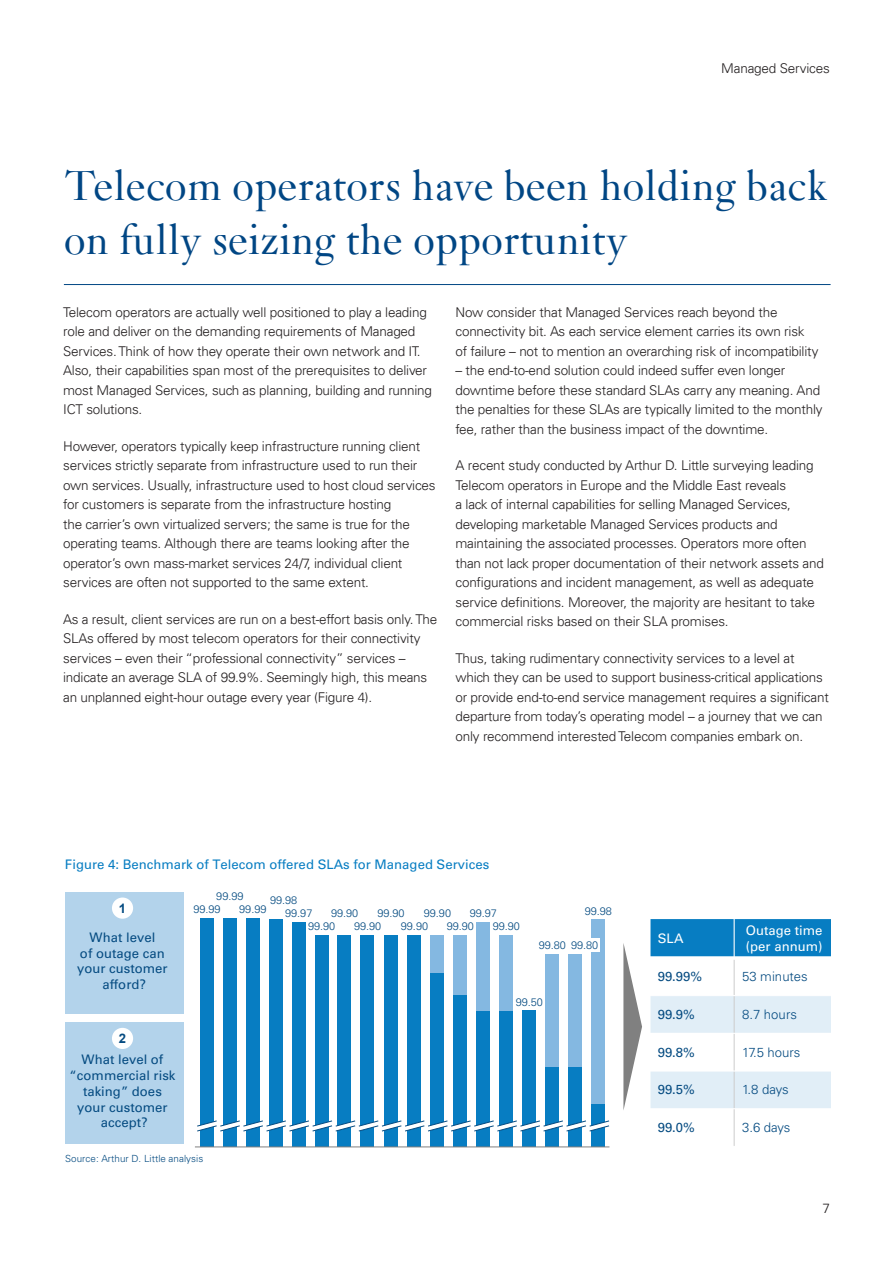
<style>
.page{position:relative;width:893px;height:1263px;background:#fff}
.page>*{position:absolute;margin:0;border:0;box-sizing:border-box;transform-origin:0 0}
.ADL-Headlines{font:45px/54px "Janson";color:#004684}
.ADL_Body_Copy{font:300 13.5px/19.5px "Univers LT";letter-spacing:-.015em;color:#231f20}
.t1{font:13.2px/15.8px "Univers";color:#054b81;text-align:center}
.t2{font:13.2px "Univers";color:#077dc2}
.t3{font:300 13.2px "Univers";letter-spacing:.005em;color:#054b81}
.t4{font:13.2px/15.8px "Univers";color:#fff}
.t5{font:700 13.2px "Arial";color:#054b81}
.t6{font:300 10.95px/13.2px "Univers";color:#054b81}
.t7{font:300 9.9px "Univers";letter-spacing:.005em;color:#054b81}
</style>
<div class="page">
<div style="left:200px;top:918px;width:13px;height:229px;background:#077dc2"></div>
<div style="left:223px;top:918px;width:13px;height:229px;background:#077dc2"></div>
<div style="left:246px;top:918px;width:13px;height:229px;background:#077dc2"></div>
<div style="left:269px;top:919px;width:13px;height:228px;background:#077dc2"></div>
<div style="left:292px;top:922px;width:13px;height:225px;background:#077dc2"></div>
<div style="left:315px;top:935px;width:13px;height:212px;background:#077dc2"></div>
<div style="left:338px;top:935px;width:13px;height:212px;background:#077dc2"></div>
<div style="left:361px;top:935px;width:13px;height:212px;background:#077dc2"></div>
<div style="left:384px;top:935px;width:14px;height:212px;background:#077dc2"></div>
<div style="left:407px;top:935px;width:14px;height:212px;background:#077dc2"></div>
<div style="left:430px;top:973px;width:14px;height:174px;background:#077dc2"></div>
<div style="left:453px;top:995px;width:13px;height:152px;background:#077dc2"></div>
<div style="left:476px;top:1010px;width:13px;height:137px;background:#077dc2"></div>
<div style="left:499px;top:1010px;width:13px;height:137px;background:#077dc2"></div>
<div style="left:522px;top:1010px;width:13px;height:137px;background:#077dc2"></div>
<div style="left:545px;top:1067px;width:13px;height:80px;background:#077dc2"></div>
<div style="left:568px;top:1067px;width:13px;height:80px;background:#077dc2"></div>
<div style="left:591px;top:1104px;width:13px;height:43px;background:#077dc2"></div>
<div style="left:430px;top:935px;width:14px;height:38px;background:#84b8e1"></div>
<div style="left:453px;top:935px;width:13px;height:60px;background:#84b8e1"></div>
<div style="left:476px;top:922px;width:13px;height:88px;background:#84b8e1"></div>
<div style="left:499px;top:935px;width:13px;height:75px;background:#84b8e1"></div>
<div style="left:545px;top:954px;width:13px;height:113px;background:#84b8e1"></div>
<div style="left:568px;top:954px;width:13px;height:113px;background:#84b8e1"></div>
<div style="left:591px;top:919px;width:13px;height:185px;background:#84b8e1"></div>
<hr style="left:195px;top:1146px;width:414px;height:1px;background:#808080">
<svg style="left:197px;top:1120px;width:413px;height:12px"></svg>
<div style="left:570px;top:939px;width:30px;height:13px;background:#fff"></div>
<div style="left:65px;top:892px;width:118px;height:122px;background:#b3d3eb"></div>
<div style="left:112px;top:897px;width:21px;height:22px;background:#fff;border-radius:50%"></div>
<div style="left:65px;top:1022px;width:118px;height:122px;background:#b3d3eb"></div>
<div style="left:112px;top:1028px;width:21px;height:21px;background:#fff;border-radius:50%"></div>
<div style="left:650px;top:918px;width:84px;height:40px;background:#077dc2"></div>
<div style="left:734px;top:918px;width:96px;height:40px;background:#077dc2"></div>
<div style="left:650px;top:995px;width:84px;height:38px;background:#e1eef7"></div>
<div style="left:734px;top:995px;width:96px;height:38px;background:#e1eef7"></div>
<div style="left:650px;top:1071px;width:84px;height:38px;background:#e1eef7"></div>
<div style="left:734px;top:1071px;width:96px;height:38px;background:#e1eef7"></div>
<hr style="left:734px;top:918px;width:1px;height:41px;background:#fff">
<hr style="left:734px;top:959px;width:1px;height:188px;background:#ccc">
<hr style="left:649px;top:956px;width:181px;height:3px;background:#fff">
<hr style="left:649px;top:995px;width:181px;height:1px;background:#fff">
<hr style="left:649px;top:1033px;width:181px;height:1px;background:#fff">
<hr style="left:649px;top:1070px;width:181px;height:1px;background:#fff">
<hr style="left:649px;top:1108px;width:181px;height:1px;background:#fff">
<hr style="left:649px;top:918px;width:181px;height:1px;background:#fff">
<hr style="left:649px;top:1146px;width:181px;height:1px;background:#fff">
<svg style="left:623px;top:943px;width:19px;height:167px"></svg>
<hr style="left:64px;top:284px;width:767px;height:1px;background:#004684">
<p class="ADL_Body_Copy" style="left:721px;top:58px;width:110px">Managed Services</p>
<p class="ADL-Headlines" style="left:64px;top:159px;width:766px">Telecom operators have been holding back on fully seizing the opportunity</p>
<p class="ADL_Body_Copy" style="left:63px;top:302px;width:370px">Telecom operators are actually well positioned to play a leading role and deliver on the demanding requirements of Managed Services. Think of how they operate their own network and IT.<br>Also, their capabilities span most of the prerequisites to deliver most Managed Services, such as planning, building and running ICT solutions.</p>
<p class="ADL_Body_Copy" style="left:63px;top:436px;width:374px">However, operators typically keep infrastructure running client services strictly separate from infrastructure used to run their own services. Usually, infrastructure used to host cloud services for customers is separate from the infrastructure hosting<br>the carrier’s own virtualized servers; the same is true for the operating teams. Although there are teams looking after the operator’s own mass-market services 24/7, individual client services are often not supported to the same extent.</p>
<p class="ADL_Body_Copy" style="left:63px;top:609px;width:376px">As a result, client services are run on a best-effort basis only. The SLAs offered by most telecom operators for their connectivity services – even their “professional connectivity” services – indicate an average SLA of 99.9%. Seemingly high, this means an unplanned eight-hour outage every year (Figure 4).</p>
<p class="ADL_Body_Copy" style="left:455px;top:302px;width:364px">Now consider that Managed Services reach beyond the connectivity bit. As each service element carries its own risk of failure – not to mention an overarching risk of incompatibility</p>
<p class="ADL_Body_Copy" style="left:455px;top:361px;width:369px">– the end-to-end solution could indeed suffer even longer downtime before these standard SLAs carry any meaning. And the penalties for these SLAs are typically limited to the monthly fee, rather than the business impact of the downtime.</p>
<p class="ADL_Body_Copy" style="left:455px;top:456px;width:370px">A recent study conducted by Arthur D. Little surveying leading Telecom operators in Europe and the Middle East reveals<br>a lack of internal capabilities for selling Managed Services, developing marketable Managed Services products and maintaining the associated processes. Operators more often than not lack proper documentation of their network assets and configurations and incident management, as well as adequate service definitions. Moreover, the majority are hesitant to take commercial risks based on their SLA promises.</p>
<p class="ADL_Body_Copy" style="left:455px;top:648px;width:375px">Thus, taking rudimentary connectivity services to a level at which they can be used to support business-critical applications or provide end-to-end service management requires a significant departure from today’s operating model – a journey that we can only recommend interested Telecom companies embark on.</p>
<p class="t2" style="left:65px;top:856px;width:426px">Figure 4: Benchmark of Telecom offered SLAs for Managed Services</p>
<p class="t5" style="left:119px;top:899px;width:9px">1</p>
<p class="t1" style="left:77px;top:929px;width:92px">What level<br>of outage can your customer afford?</p>
<p class="t5" style="left:119px;top:1030px;width:9px">2</p>
<p class="t1" style="left:70px;top:1052px;width:107px">What level of “commercial risk taking” does your customer accept?</p>
<p class="t6" style="left:193px;top:889px;width:52px;text-indent:23px">99.99<br>99.99</p>
<p class="t6" style="left:270px;top:893px;width:29px">99.98</p>
<p class="t6" style="left:239px;top:902px;width:29px">99.99</p>
<p class="t6" style="left:377px;top:907px;width:29px">99.90</p>
<p class="t6" style="left:424px;top:907px;width:29px">99.90</p>
<p class="t6" style="left:585px;top:904px;width:29px">99.98</p>
<p class="t6" style="left:354px;top:920px;width:29px">99.90</p>
<p class="t6" style="left:285px;top:907px;width:29px">99.97</p>
<p class="t6" style="left:308px;top:907px;width:52px;text-indent:23px">99.90<br>99.90</p>
<p class="t6" style="left:470px;top:907px;width:29px">99.97</p>
<p class="t6" style="left:401px;top:920px;width:29px">99.90</p>
<p class="t6" style="left:447px;top:920px;width:29px">99.90</p>
<p class="t6" style="left:493px;top:920px;width:29px">99.90</p>
<p class="t6" style="left:539px;top:939px;width:61px">99.80 99.80</p>
<p class="t6" style="left:516px;top:995px;width:29px">99.50</p>
<p class="t7" style="left:65px;top:1153px;width:140px">Source: Arthur D. Little analysis</p>
<p class="t4" style="left:658px;top:930px;width:27px">SLA</p>
<p class="t4" style="left:746px;top:922px;width:78px">Outage time (per annum)</p>
<p class="t1" style="left:658px;top:969px;width:46px">99.99%</p>
<p class="t3" style="left:742px;top:969px;width:67px">53 minutes</p>
<p class="t1" style="left:658px;top:1006px;width:39px">99.9%</p>
<p class="t3" style="left:742px;top:1006px;width:56px">8.7 hours</p>
<p class="t1" style="left:658px;top:1044px;width:39px">99.8%</p>
<p class="t3" style="left:742px;top:1044px;width:60px">17.5 hours</p>
<p class="t1" style="left:658px;top:1082px;width:39px">99.5%</p>
<p class="t3" style="left:742px;top:1082px;width:48px">1.8 days</p>
<p class="t1" style="left:658px;top:1120px;width:39px">99.0%</p>
<p class="t3" style="left:742px;top:1119px;width:50px">3.6 days</p>
<p class="ADL_Body_Copy" style="left:822px;top:1198px;width:9px">7</p>
</div>
